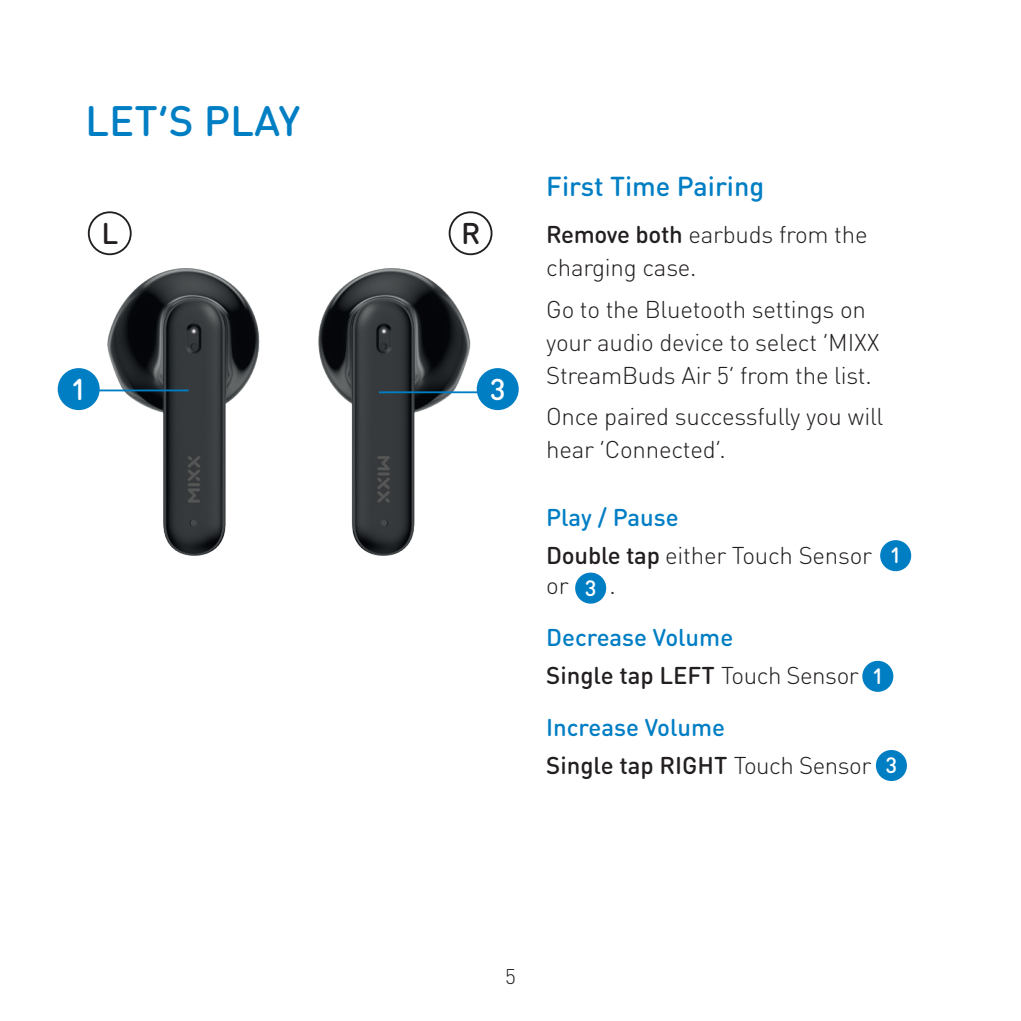
<style>
.page{position:relative;width:1021px;height:1021px;background:#fff}
.page>*{position:absolute;margin:0;border:0;box-sizing:border-box;transform-origin:0 0}
.t1{font:500 42px "DIN Round Pro";color:#007ec4}
.t2{font:500 29.7px "DIN Round Pro";color:#231f20}
.t3{font:500 29.7px "DIN Round Pro";color:#fff}
.t4{font:500 27px "DIN Round Pro";color:#007ec4}
.t5{font:300 24px/33px "DIN Round Pro";letter-spacing:-.01em;color:#231f20}
.t6{font:500 24px "DIN Round Pro";color:#231f20}
.t7{font:500 24px "DIN Round Pro";color:#007ec4}
.t8{font:500 21.9px "DIN Round Pro";color:#fff}
.t9{font:300 21px "DIN Round Pro";color:#231f20}
.s1{font-weight:500}
.s2{font-weight:300}
</style>
<div class="page">
<img style="left:87px;top:240px;width:406px;height:316px">
<div style="left:88px;top:211px;width:44px;height:44px;border:2px solid #231f20;border-radius:50%"></div>
<div style="left:448px;top:211px;width:44px;height:44px;border:2px solid #231f20;border-radius:50%"></div>
<hr style="left:75px;top:389px;width:114px;height:2px;background:#007ec4">
<hr style="left:379px;top:391px;width:119px;height:2px;background:#007ec4">
<div style="left:58px;top:368px;width:42px;height:42px;background:#007ec4;border-radius:50%"></div>
<div style="left:477px;top:368px;width:41px;height:42px;background:#007ec4;border-radius:50%"></div>
<div style="left:880px;top:540px;width:31px;height:31px;background:#007ec4;border-radius:50%"></div>
<div style="left:575px;top:572px;width:31px;height:31px;background:#007ec4;border-radius:50%"></div>
<div style="left:862px;top:660px;width:31px;height:32px;background:#007ec4;border-radius:50%"></div>
<div style="left:875px;top:750px;width:31px;height:31px;background:#007ec4;border-radius:50%"></div>
<p class="t1" style="left:85px;top:92px;width:217px">LET’S PLAY</p>
<p class="t2" style="left:101px;top:213px;width:18px">L</p>
<p class="t2" style="left:461px;top:213px;width:21px">R</p>
<p class="t3" style="left:71px;top:369px;width:17px">1</p>
<p class="t3" style="left:490px;top:369px;width:17px">3</p>
<p class="t4" style="left:546px;top:168px;width:219px">First Time Pairing</p>
<p class="t5" style="left:546px;top:217px;width:323px"><span class="s1">Remove both</span> earbuds from the charging case.</p>
<p class="t5" style="left:546px;top:292px;width:335px">Go to the Bluetooth settings on your audio device to select ‘MIXX<br>StreamBuds Air 5’ from the list.</p>
<p class="t5" style="left:546px;top:399px;width:339px">Once paired successfully you will hear ‘Connected’.</p>
<p class="t7" style="left:546px;top:501px;width:134px">Play / Pause</p>
<p class="t5" style="left:546px;top:539px;width:327px;line-height:30px"><span class="s1">Double tap</span> either Touch Sensor or</p>
<p class="t5" style="left:609px;top:568px;width:8px">.</p>
<p class="t7" style="left:546px;top:621px;width:188px">Decrease Volume</p>
<p class="t6" style="left:546px;top:659px;width:314px">Single tap LEFT <span class="s2">Touch Sensor</span></p>
<p class="t7" style="left:546px;top:711px;width:180px">Increase Volume</p>
<p class="t6" style="left:546px;top:749px;width:326px">Single tap RIGHT <span class="s2">Touch Sensor</span></p>
<p class="t8" style="left:889px;top:540px;width:13px">1</p>
<p class="t8" style="left:585px;top:573px;width:13px">3</p>
<p class="t8" style="left:872px;top:661px;width:13px">1</p>
<p class="t8" style="left:885px;top:750px;width:13px">3</p>
<p class="t9" style="left:505px;top:962px;width:12px">5</p>
</div>
